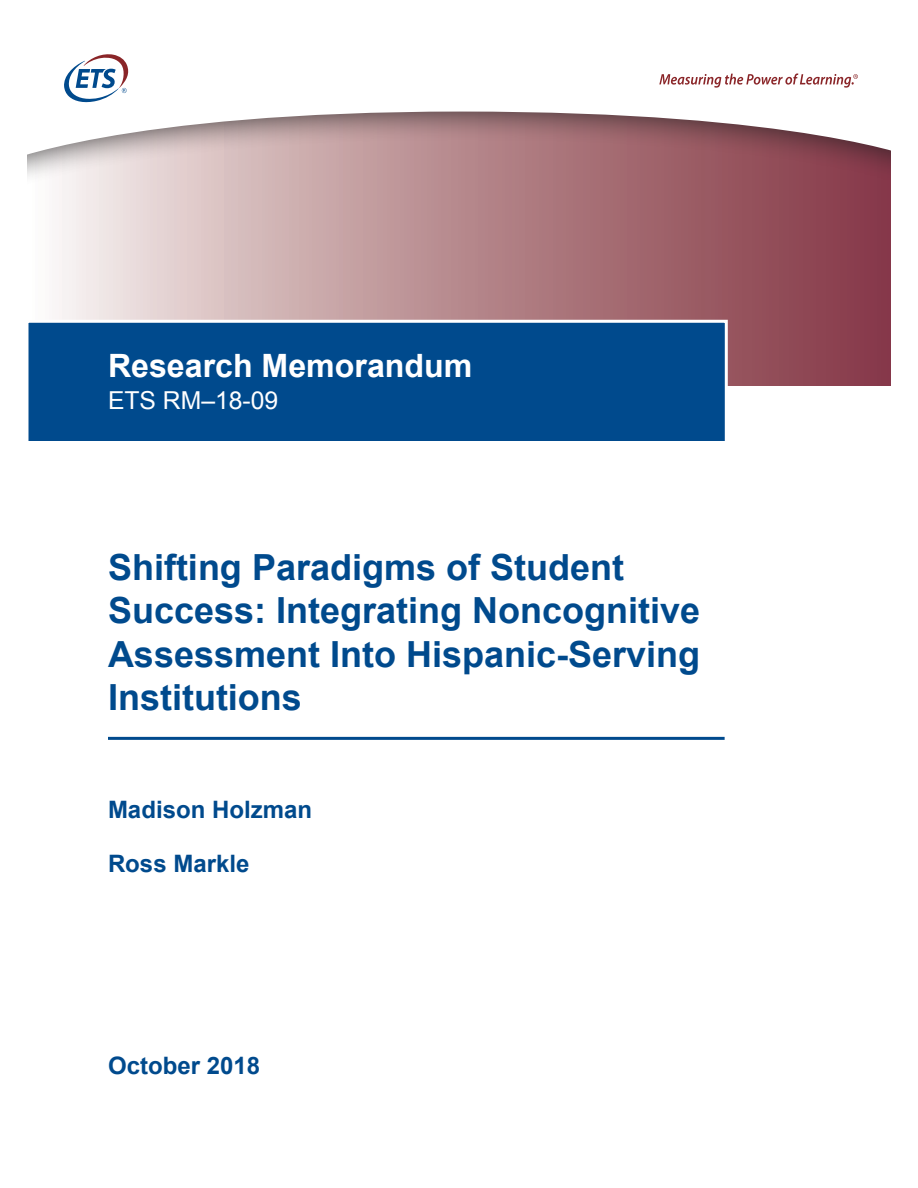
<style>
.page{position:relative;width:918px;height:1188px;background:#fff}
.page>*{position:absolute;margin:0;border:0;box-sizing:border-box;transform-origin:0 0}
.t1{font:700 36px/43.2px "Arial";color:#004a8d}
.t2{font:700 32.1px "Arial";color:#fff}
.t3{font:24.75px "Arial";color:#fff}
.t4{font:700 24px "Arial";color:#004a8d}
</style>
<div class="page">
<svg style="left:59px;top:191px;width:831px;height:195px;background:#b4858b"></svg>
<hr style="left:108px;top:737px;width:617px;height:3px;background:#004a8d">
<div style="left:26px;top:320px;width:702px;height:124px;background:#004a8d;border:3px solid #fff"></div>
<div style="left:27px;top:27px;width:864px;height:164px;background:#231f20;opacity:.75"></div>
<svg style="left:27px;top:27px;width:864px;height:137px"></svg>
<svg style="left:659px;top:73px;width:199px;height:15px"></svg>
<svg style="left:63px;top:53px;width:67px;height:51px"></svg>
<p class="t2" style="left:108px;top:344px;width:366px">Research Memorandum</p>
<p class="t3" style="left:108px;top:384px;width:172px">ETS RM–18-09</p>
<p class="t1" style="left:108px;top:547px;width:594px">Shifting Paradigms of Student<br>Success: Integrating Noncognitive<br>Assessment Into Hispanic-Serving<br>Institutions</p>
<p class="t4" style="left:108px;top:793px;width:206px">Madison Holzman</p>
<p class="t4" style="left:108px;top:847px;width:143px">Ross Markle</p>
<p class="t4" style="left:108px;top:1050px;width:154px">October 2018</p>
</div>
